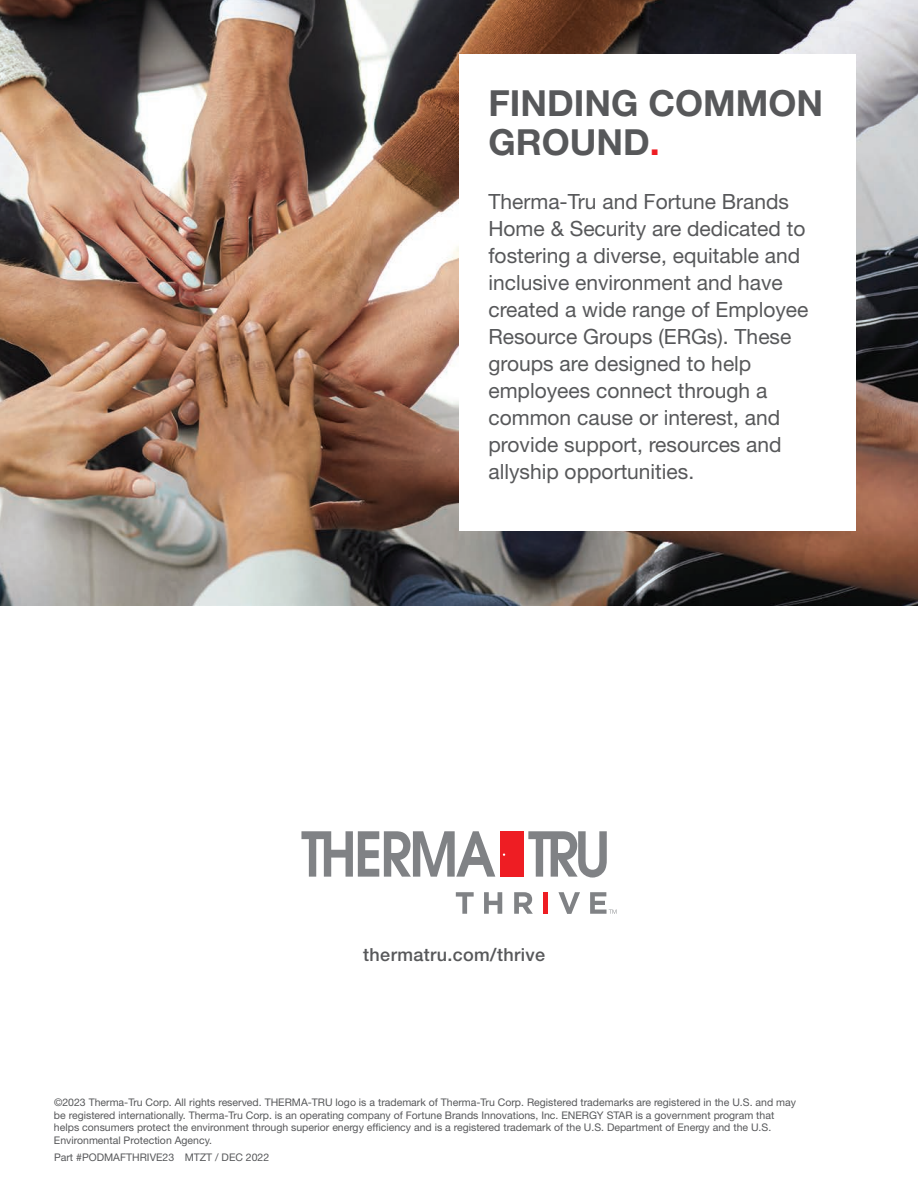
<style>
.page{position:relative;width:918px;height:1188px;background:#fff}
.page>*{position:absolute;margin:0;border:0;box-sizing:border-box;transform-origin:0 0}
.t1{font:700 36px/39px "Helvetica Neue LT Std";color:#57585a}
.t2{font:21px/27px "Helvetica Neue LT Std";color:#57585a}
.t3{font:500 18px "Helvetica Neue LT Std";letter-spacing:.02em;color:#57585a}
.t4{font:10.5px/12.6px "Helvetica Neue LT Std";color:#57585a}
.s1{color:#ee1d23}
</style>
<div class="page">
<img style="left:0;top:0;width:918px;height:606px">
<svg style="left:456px;top:892px;width:18px;height:22px"></svg>
<svg style="left:484px;top:892px;width:18px;height:22px"></svg>
<svg style="left:514px;top:892px;width:19px;height:22px"></svg>
<div style="left:543px;top:892px;width:5px;height:22px;background:#ee1d23"></div>
<svg style="left:558px;top:892px;width:22px;height:22px"></svg>
<svg style="left:301px;top:831px;width:194px;height:46px"></svg>
<svg style="left:528px;top:831px;width:79px;height:47px"></svg>
<div style="left:500px;top:832px;width:24px;height:45px;background:#ee1d23"></div>
<svg style="left:590px;top:892px;width:27px;height:22px"></svg>
<div style="left:459px;top:54px;width:396px;height:476px;background:#fff"></div>
<p class="t1" style="left:488px;top:83px;width:336px">FINDING COMMON<br>GROUND<span class="s1">.</span></p>
<p class="t2" style="left:488px;top:187px;width:322px">Therma-Tru and Fortune Brands<br>Home &amp; Security are dedicated to fostering a diverse, equitable and inclusive environment and have created a wide range of Employee<br>Resource Groups (ERGs). These groups are designed to help employees connect through a common cause or interest, and provide support, resources and allyship opportunities.</p>
<p class="t3" style="left:363px;top:944px;width:183px">thermatru.com/thrive</p>
<p class="t4" style="left:54px;top:1096px;width:744px">©2023 Therma-Tru Corp. All rights reserved. THERMA-TRU logo is a trademark of Therma-Tru Corp. Registered trademarks are registered in the U.S. and may be registered internationally. Therma-Tru Corp. is an operating company of Fortune Brands Innovations, Inc. ENERGY STAR is a government program that helps consumers protect the environment through superior energy efficiency and is a registered trademark of the U.S. Department of Energy and the U.S.<br>Environmental Protection Agency.</p>
<p class="t4" style="left:54px;top:1151px;width:217px">Part #PODMAFTHRIVE23 MTZT / DEC 2022</p>
</div>
